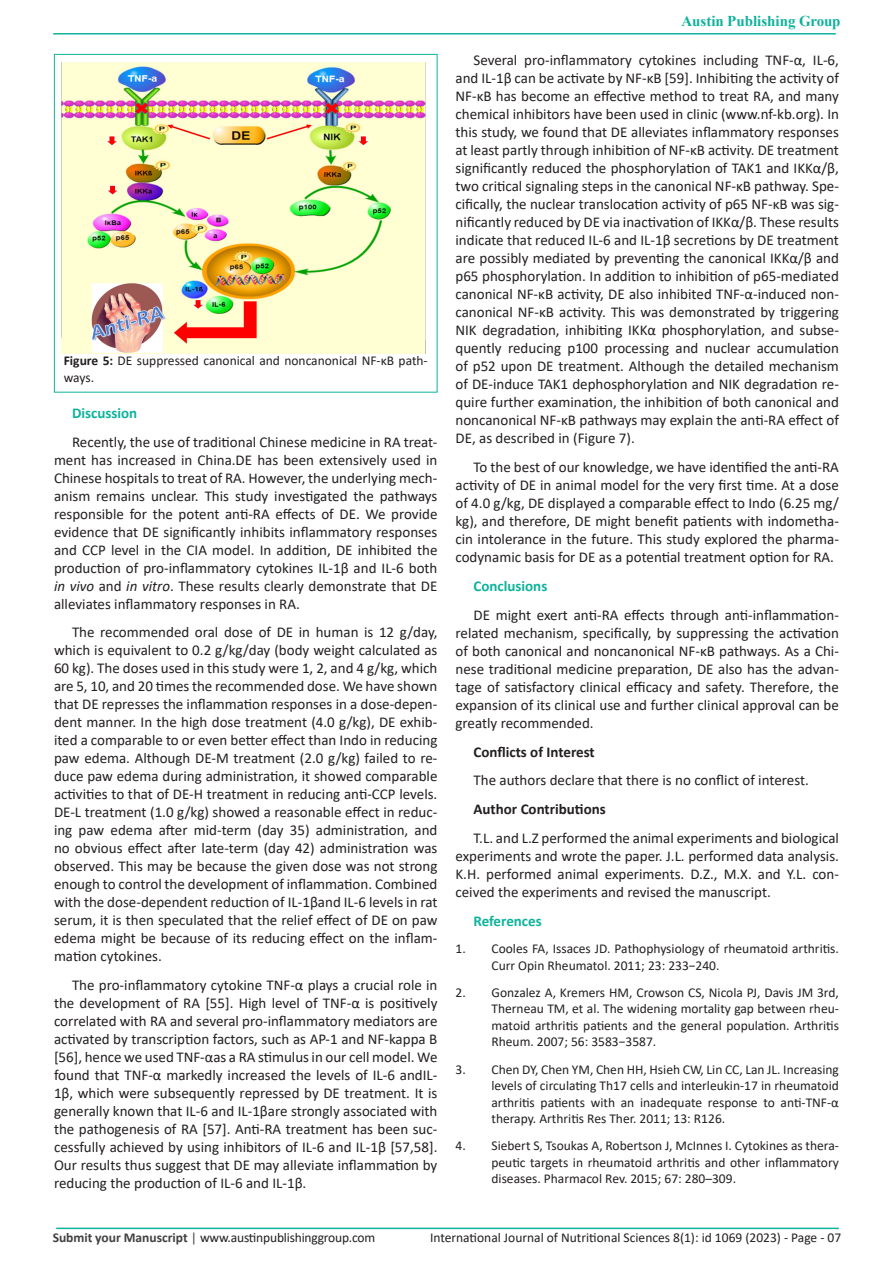
<style>
.page{position:relative;width:893px;height:1263px;background:#fff}
.page>*{position:absolute;margin:0;border:0;box-sizing:border-box;transform-origin:0 0}
.t1{font:15px/18px "Calibri";color:#231f20;text-align:justify}
.t2{font:700 15px "Calibri";color:#231f20}
.t3{font:700 15px "Calibri";color:#0eb39b}
.t4{font:700 15px "Times New Roman";color:#0eb29a}
.t5{font:13.5px/16.5px "Calibri";color:#231f20;text-align:justify}
.s1{font-weight:700}
.s2{font-style:italic}
.s3{color:#0eb39b}
.s4{font-weight:700;color:#414042}
.s5{color:#414042}
</style>
<div class="page">
<hr style="left:53px;top:33px;width:783px;height:2px;background:#0eb39b">
<hr style="left:56px;top:1227px;width:783px;height:2px;background:#0eb39b">
<div style="left:54px;top:54px;width:383px;height:339px;border:1px solid #0eb39b"></div>
<img style="left:62px;top:62px;width:364px;height:292px">
<p class="t5" style="left:64px;top:352px;width:365px"><span class="s1">Figure 5:</span> DE suppressed canonical and noncanonical NF-κB path&shy;ways.</p>
<p class="t3" style="left:72px;top:402px;width:67px">Discussion</p>
<p class="t1" style="left:54px;top:432px;width:385px;text-indent:18px">Recently, the use of traditional Chinese medicine in RA treat&shy;ment has increased in China.DE has been extensively used in Chinese hospitals to treat of RA. However, the underlying mech&shy;anism remains unclear. This study investigated the pathways responsible for the potent anti-RA effects of DE. We provide evidence that DE significantly inhibits inflammatory responses and CCP level in the CIA model. In addition, DE inhibited the production of pro-inflammatory cytokines IL-1β and IL-6 both <span class="s2">in vivo</span> and <span class="s2">in vitro</span>. These results clearly demonstrate that DE alleviates inflammatory responses in RA.</p>
<p class="t1" style="left:54px;top:623px;width:385px;text-indent:18px">The recommended oral dose of DE in human is 12 g/day, which is equivalent to 0.2 g/kg/day (body weight calculated as 60 kg). The doses used in this study were 1, 2, and 4 g/kg, which are 5, 10, and 20 times the recommended dose. We have shown that DE represses the inflammation responses in a dose-depen&shy;dent manner. In the high dose treatment (4.0 g/kg), DE exhib&shy;ited a comparable to or even better effect than Indo in reducing paw edema. Although DE-M treatment (2.0 g/kg) failed to re&shy;duce paw edema during administration, it showed comparable activities to that of DE-H treatment in reducing anti-CCP levels.<br>DE-L treatment (1.0 g/kg) showed a reasonable effect in reduc&shy;ing paw edema after mid-term (day 35) administration, and no obvious effect after late-term (day 42) administration was observed. This may be because the given dose was not strong enough to control the development of inflammation. Combined with the dose-dependent reduction of IL-1βand IL-6 levels in rat serum, it is then speculated that the relief effect of DE on paw edema might be because of its reducing effect on the inflam&shy;mation cytokines.</p>
<p class="t1" style="left:54px;top:976px;width:385px;text-indent:18px">The pro-inflammatory cytokine TNF-α plays a crucial role in the development of RA [55]. High level of TNF-α is positively correlated with RA and several pro-inflammatory mediators are activated by transcription factors, such as AP-1 and NF-kappa B [56], hence we used TNF-αas a RA stimulus in our cell model. We found that TNF-α markedly increased the levels of IL-6 andIL-1β, which were subsequently repressed by DE treatment. It is generally known that IL-6 and IL-1βare strongly associated with the pathogenesis of RA [57]. Anti-RA treatment has been suc&shy;cessfully achieved by using inhibitors of IL-6 and IL-1β [57,58].<br>Our results thus suggest that DE may alleviate inflammation by reducing the production of IL-6 and IL-1β.</p>
<p class="t4" style="left:681px;top:10px;width:161px"><span class="s3">A</span>ustin Publishing Group</p>
<p class="t1" style="left:455px;top:51px;width:385px;text-indent:18px">Several pro-inflammatory cytokines including TNF-α, IL-6, and IL-1β can be activate by NF-κB [59]. Inhibiting the activity of NF-κB has become an effective method to treat RA, and many chemical inhibitors have been used in clinic (www.nf-kb.org). In this study, we found that DE alleviates inflammatory responses at least partly through inhibition of NF-κB activity. DE treatment significantly reduced the phosphorylation of TAK1 and IKKα/β, two critical signaling steps in the canonical NF-κB pathway. Spe&shy;cifically, the nuclear translocation activity of p65 NF-κB was sig&shy;nificantly reduced by DE via inactivation of IKKα/β. These results indicate that reduced IL-6 and IL-1β secretions by DE treatment are possibly mediated by preventing the canonical IKKα/β and p65 phosphorylation. In addition to inhibition of p65-mediated canonical NF-κB activity, DE also inhibited TNF-α-induced non&shy;canonical NF-κB activity. This was demonstrated by triggering NIK degradation, inhibiting IKKα phosphorylation, and subse&shy;quently reducing p100 processing and nuclear accumulation of p52 upon DE treatment. Although the detailed mechanism of DE-induce TAK1 dephosphorylation and NIK degradation re&shy;quire further examination, the inhibition of both canonical and noncanonical NF-κB pathways may explain the anti-RA effect of DE, as described in (Figure 7).</p>
<p class="t1" style="left:455px;top:458px;width:385px;text-indent:18px">To the best of our knowledge, we have identified the anti-RA activity of DE in animal model for the very first time. At a dose of 4.0 g/kg, DE displayed a comparable effect to Indo (6.25 mg/ kg), and therefore, DE might benefit patients with indometha&shy;cin intolerance in the future. This study explored the pharma&shy;codynamic basis for DE as a potential treatment option for RA.</p>
<p class="t3" style="left:473px;top:575px;width:75px">Conclusions</p>
<p class="t1" style="left:455px;top:605px;width:385px;text-indent:18px">DE might exert anti-RA effects through anti-inflammation&shy;related mechanism, specifically, by suppressing the activation of both canonical and noncanonical NF-κB pathways. As a Chi&shy;nese traditional medicine preparation, DE also has the advan&shy;tage of satisfactory clinical efficacy and safety. Therefore, the expansion of its clinical use and further clinical approval can be greatly recommended.</p>
<p class="t2" style="left:473px;top:741px;width:123px">Conflicts of Interest</p>
<p class="t1" style="left:473px;top:771px;width:337px">The authors declare that there is no conflict of interest.</p>
<p class="t2" style="left:473px;top:798px;width:134px">Author Contributions</p>
<p class="t1" style="left:455px;top:829px;width:385px;text-indent:18px">T.L. and L.Z performed the animal experiments and biological experiments and wrote the paper. J.L. performed data analysis.<br>K.H. performed animal experiments. D.Z., M.X. and Y.L. con&shy;ceived the experiments and revised the manuscript.</p>
<p class="t3" style="left:473px;top:910px;width:70px">References</p>
<p class="t5" style="left:491px;top:940px;width:349px;text-indent:-36px">1. Cooles FA, Issaces JD. Pathophysiology of rheumatoid arthritis.<br>Curr Opin Rheumatol. 2011; 23: 233−240.</p>
<p class="t5" style="left:491px;top:984px;width:349px;text-indent:-36px">2. Gonzalez A, Kremers HM, Crowson CS, Nicola PJ, Davis JM 3rd, Therneau TM, et al. The widening mortality gap between rheu&shy;matoid arthritis patients and the general population. Arthritis Rheum. 2007; 56: 3583−3587.</p>
<p class="t5" style="left:491px;top:1060px;width:349px;text-indent:-36px">3. Chen DY, Chen YM, Chen HH, Hsieh CW, Lin CC, Lan JL. Increasing levels of circulating Th17 cells and interleukin-17 in rheumatoid arthritis patients with an inadequate response to anti-TNF-α therapy. Arthritis Res Ther. 2011; 13: R126.</p>
<p class="t5" style="left:491px;top:1137px;width:349px;text-indent:-36px">4. Siebert S, Tsoukas A, Robertson J, McInnes I. Cytokines as thera&shy;peutic targets in rheumatoid arthritis and other inflammatory diseases. Pharmacol Rev. 2015; 67: 280–309.</p>
<p class="t5" style="left:53px;top:1228px;width:324px"><span class="s4">Submit your Manuscript</span> <span class="s5">|</span> www.austinpublishinggroup.com</p>
<p class="t5" style="left:430px;top:1229px;width:413px">International Journal of Nutritional Sciences 8(1): id 1069 (2023) - Page - 07</p>
</div>
